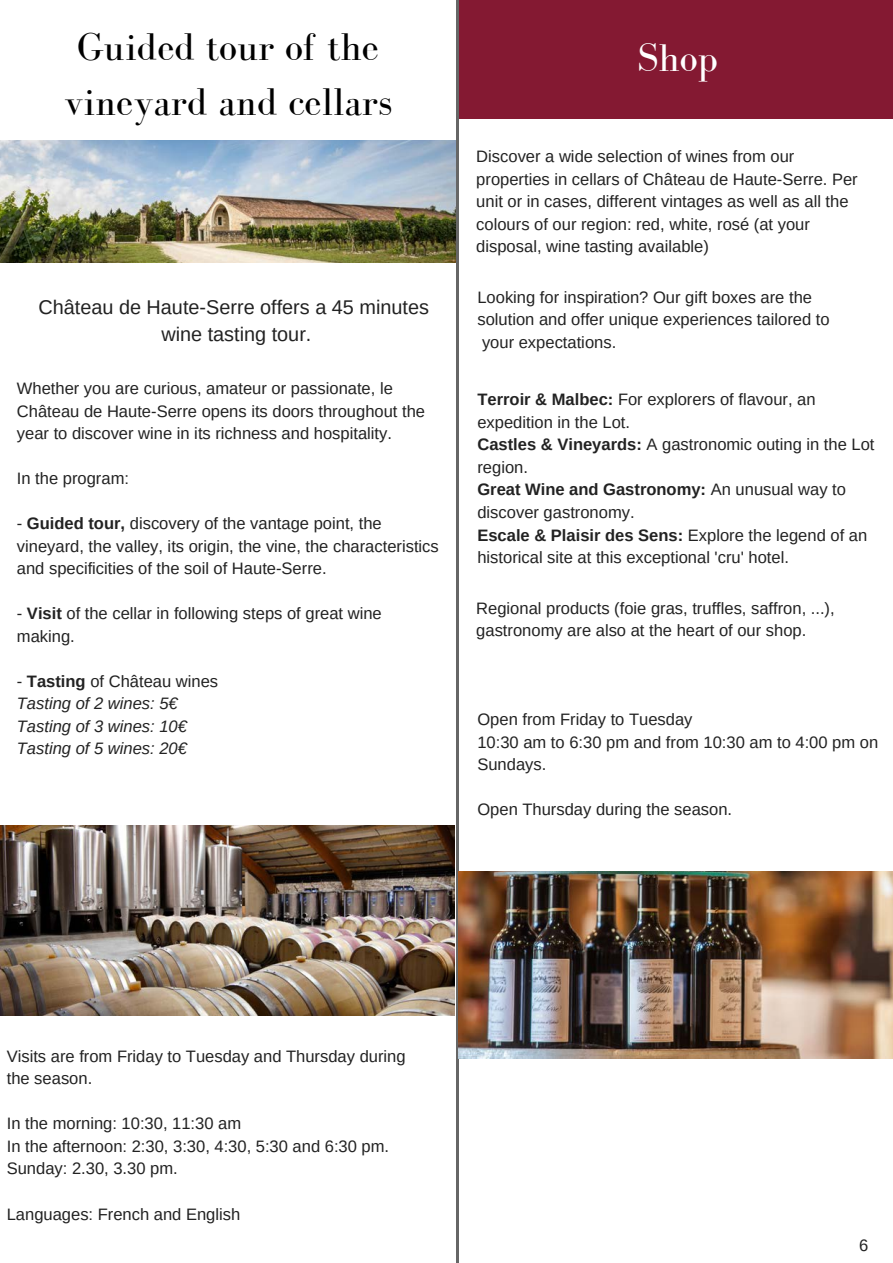
<style>
.page{position:relative;width:893px;height:1263px;background:#fff}
.page>*{position:absolute;margin:0;border:0;box-sizing:border-box;transform-origin:0 0}
.t1{font:39.75px/55.2px "Bodoni FLF";color:#000;text-align:center}
.t2{font:39.75px "Bodoni FLF";color:#fff}
.t3{font:19.8px/27px "Arimo";color:#222;text-align:center}
.t4{font:16.5px/22.5px "Arimo";color:#222}
.t5{font:italic 16.5px/22.5px "Arimo";color:#222}
.s1{font-weight:700}
.s2{font-style:normal}
.s3{font-weight:700;font-style:normal}
</style>
<div class="page">
<img style="left:0;top:141px;width:456px;height:121px">
<div style="left:457px;top:0;width:436px;height:118px;background:#841932"></div>
<img style="left:0;top:825px;width:455px;height:191px">
<hr style="left:456px;top:0;width:2px;height:1263px;background:#666">
<img style="left:458px;top:871px;width:435px;height:187px">
<h1 class="t1" style="left:64px;top:19px;width:330px">Guided tour of the vineyard and cellars</h1>
<p class="t3" style="left:38px;top:294px;width:392px">Château de Haute-Serre offers a 45 minutes wine tasting tour.</p>
<p class="t4" style="left:17px;top:377px;width:410px">Whether you are curious, amateur or passionate, le<br>Château de Haute-Serre opens its doors throughout the year to discover wine in its richness and hospitality.</p>
<p class="t4" style="left:17px;top:467px;width:114px">In the program:</p>
<p class="t4" style="left:17px;top:512px;width:423px">- <span class="s1">Guided tour,</span> discovery of the vantage point, the vineyard, the valley, its origin, the vine, the characteristics and specificities of the soil of Haute-Serre.</p>
<p class="t4" style="left:17px;top:602px;width:366px">- <span class="s1">Visit</span> of the cellar in following steps of great wine making.</p>
<p class="t5" style="left:17px;top:670px;width:203px"><span class="s2">-</span> <span class="s3">Tasting</span> <span class="s2">of Château wines<br></span>Tasting of 2 wines: 5€<br>Tasting of 3 wines: 10€<br>Tasting of 5 wines: 20€</p>
<h1 class="t2" style="left:637px;top:36px;width:82px">Shop</h1>
<p class="t4" style="left:476px;top:145px;width:383px">Discover a wide selection of wines from our properties in cellars of Château de Haute-Serre. Per unit or in cases, different vintages as well as all the colours of our region: red, white, rosé (at your disposal, wine tasting available)</p>
<p class="t4" style="left:477px;top:286px;width:354px">Looking for inspiration? Our gift boxes are the solution and offer unique experiences tailored to your expectations.</p>
<p class="t4" style="left:477px;top:388px;width:399px"><span class="s1">Terroir &amp; Malbec:</span> For explorers of flavour, an expedition in the Lot.<br><span class="s1">Castles &amp; Vineyards:</span> A gastronomic outing in the Lot region.<br><span class="s1">Great Wine and Gastronomy:</span> An unusual way to discover gastronomy.<br><span class="s1">Escale &amp; Plaisir des Sens:</span> Explore the legend of an historical site at this exceptional 'cru' hotel.</p>
<p class="t4" style="left:476px;top:597px;width:360px">Regional products (foie gras, truffles, saffron, ...), gastronomy are also at the heart of our shop.</p>
<p class="t4" style="left:477px;top:708px;width:402px">Open from Friday to Tuesday<br>10:30 am to 6:30 pm and from 10:30 am to 4:00 pm on<br>Sundays.</p>
<p class="t4" style="left:477px;top:798px;width:256px">Open Thursday during the season.</p>
<p class="t4" style="left:7px;top:1045px;width:400px">Visits are from Friday to Tuesday and Thursday during the season.</p>
<p class="t4" style="left:7px;top:1112px;width:384px">In the morning: 10:30, 11:30 am<br>In the afternoon: 2:30, 3:30, 4:30, 5:30 and 6:30 pm.<br>Sunday: 2.30, 3.30 pm.</p>
<p class="t4" style="left:7px;top:1202px;width:235px">Languages: French and English</p>
<p class="t4" style="left:859px;top:1234px;width:11px">6</p>
</div>
